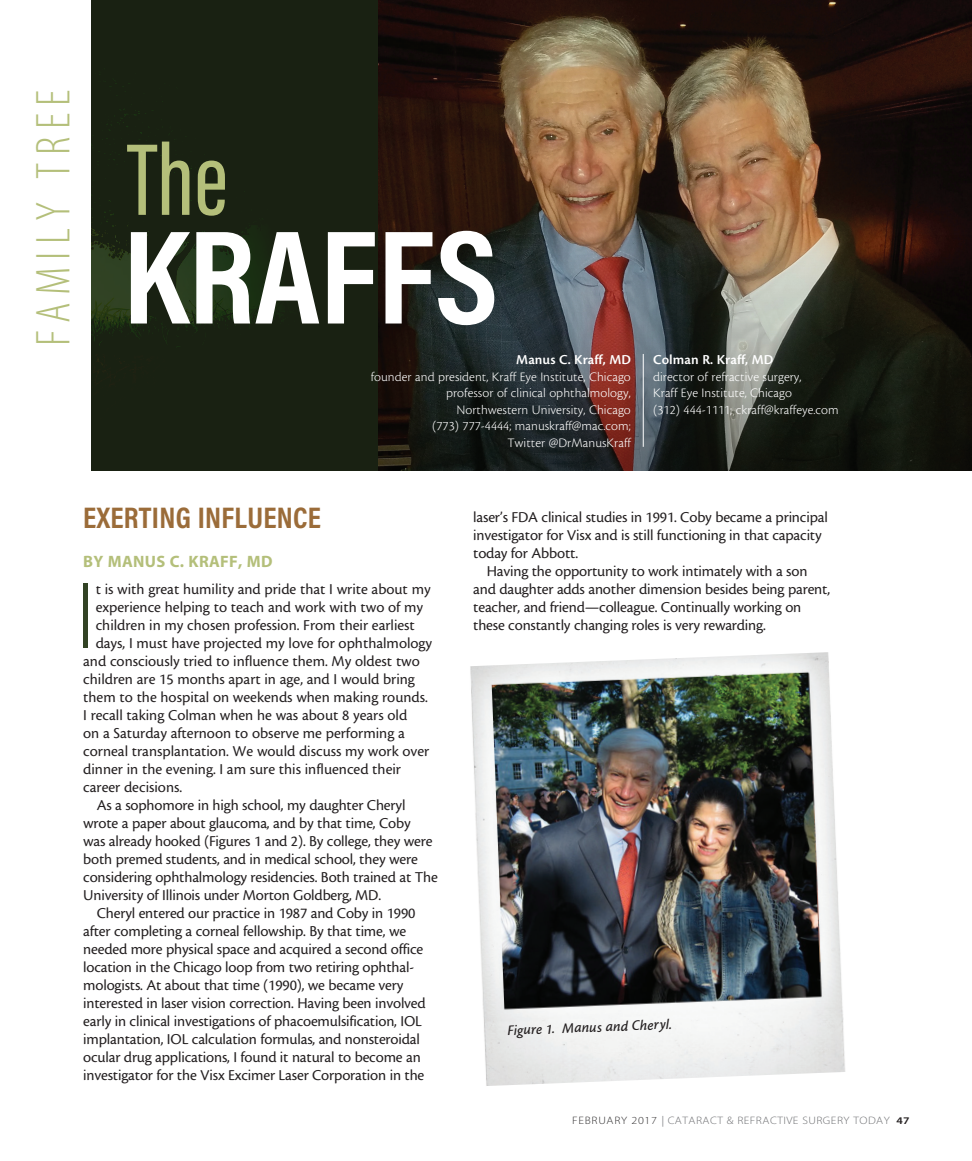
<style>
.page{position:relative;width:972px;height:1161px;background:#fff}
.page>*{position:absolute;margin:0;border:0;box-sizing:border-box;transform-origin:0 0}
.deck{font:700 135px "Acumin Pro Cond";color:#fff}
.t1{font:500 105px "Acumin Pro Extra Cond";color:#b4bf7a}
.Dropcap_first{font:95.85px "Myriad MM 215 600";color:#324324}
.t2{font:49.2px "Myriad MM 215 300";letter-spacing:.15em;color:#b4bf7a}
.deck-2{font:700 30px "Acumin Pro Cond";letter-spacing:.01em;color:#9b6c39}
.author{font:16.5px "Myriad MM 700 600";letter-spacing:.02em;color:#b4bf7a}
.body{font:15.75px/18px "Cronos MM 408 10";letter-spacing:-.01em;color:#231f20}
.Dropcap_first-2{font:15.75px "Cronos MM 408 10";color:#231f20}
.t3{font:15px "Cronos MM It 479 10";color:#231f20}
.bio_name{font:14.25px "Cronos MM 574 9";letter-spacing:.005em;color:#fff}
.bio_info{font:13.5px/16.5px "Cronos MM 250 9";letter-spacing:.005em;color:#fff;text-align:right}
.t4{font:10.8px "Myriad MM 215 600";letter-spacing:.04em;color:#6c6d70;scale:1.11 1}
.s1{color:#312f30}
.s2{font-family:"Myriad MM 400 600";color:#939598}
.s3{font-family:"Myriad MM 565 600";font-size:10.2px;color:#231f20}
</style>
<div class="page">
<svg style="left:92px;top:0;width:286px;height:470px;fill:#192112"></svg>
<img style="left:378px;top:0;width:594px;height:470px">
<hr style="left:643px;top:354px;width:1px;height:93px;background:#fff">
<img style="left:470px;top:652px;width:375px;height:434px">
<p class="t2" style="left:29px;top:346px;width:258px;rotate:-90deg">FAMILY TREE</p>
<p class="t1" style="left:127px;top:116px;width:102px">The</p>
<p class="deck" style="left:123px;top:188px;width:377px">KRAFFS</p>
<p class="bio_name" style="left:516px;top:352px;width:116px">Manus C. Kraff, MD</p>
<p class="bio_info" style="left:371px;top:369px;width:262px">founder and president, Kraff Eye Institute, Chicago</p>
<p class="bio_info" style="left:446px;top:385px;width:186px">professor of clinical ophthalmology,<br>Northwestern University, Chicago</p>
<p class="bio_info" style="left:432px;top:418px;width:200px">(773) 777-4444; manuskraff@mac.com;<br>Twitter @DrManusKraff</p>
<p class="bio_name" style="left:653px;top:352px;width:122px">Colman R. Kraff, MD</p>
<p class="bio_info" style="left:653px;top:369px;width:150px;text-align:left">director of refractive surgery,<br>Kraff Eye Institute, Chicago</p>
<p class="bio_info" style="left:653px;top:402px;width:187px">(312) 444-1111; ckraff@kraffeye.com</p>
<p class="deck-2" style="left:83px;top:498px;width:239px">EXERTING INFLUENCE</p>
<p class="author" style="left:83px;top:554px;width:191px">BY MANUS C. KRAFF, MD</p>
<p class="Dropcap_first" style="left:75px;top:570px;width:22px">I</p>
<p class="Dropcap_first-2" style="left:96px;top:581px;width:337px">t is with great humility and pride that I write about my</p>
<p class="Dropcap_first-2" style="left:96px;top:599px;width:329px">experience helping to teach and work with two of my</p>
<p class="Dropcap_first-2" style="left:96px;top:617px;width:321px">children in my chosen profession. From their earliest</p>
<p class="Dropcap_first-2" style="left:96px;top:635px;width:338px">days, I must have projected my love for ophthalmology</p>
<p class="Dropcap_first-2" style="left:83px;top:653px;width:338px">and consciously tried to influence them. My oldest two</p>
<p class="Dropcap_first-2" style="left:83px;top:671px;width:333px">children are 15 months apart in age, and I would bring</p>
<p class="Dropcap_first-2" style="left:83px;top:689px;width:346px">them to the hospital on weekends when making rounds.</p>
<p class="Dropcap_first-2" style="left:83px;top:707px;width:325px">I recall taking Colman when he was about 8 years old</p>
<p class="Dropcap_first-2" style="left:83px;top:725px;width:323px">on a Saturday afternoon to observe me performing a</p>
<p class="Dropcap_first-2" style="left:83px;top:743px;width:348px">corneal transplantation. We would discuss my work over</p>
<p class="Dropcap_first-2" style="left:83px;top:761px;width:319px">dinner in the evening. I am sure this influenced their</p>
<p class="Dropcap_first-2" style="left:83px;top:779px;width:101px">career decisions.</p>
<p class="body" style="left:83px;top:796px;width:356px;text-indent:14px">As a sophomore in high school, my daughter Cheryl wrote a paper about glaucoma, and by that time, Coby<br>was already hooked (Figures 1 and 2). By college, they were both premed students, and in medical school, they were considering ophthalmology residencies. Both trained at The University of Illinois under Morton Goldberg, MD.</p>
<p class="body" style="left:83px;top:904px;width:344px;text-indent:14px">Cheryl entered our practice in 1987 and Coby in 1990 after completing a corneal fellowship. By that time, we needed more physical space and acquired a second office location in the Chicago loop from two retiring ophthal&shy;mologists. At about that time (1990), we became very interested in laser vision correction. Having been involved early in clinical investigations of phacoemulsification, IOL implantation, IOL calculation formulas, and nonsteroidal ocular drug applications, I found it natural to become an investigator for the Visx Excimer Laser Corporation in the</p>
<p class="body" style="left:473px;top:508px;width:356px">laser’s FDA clinical studies in 1991. Coby became a principal investigator for Visx and is still functioning in that capacity today for Abbott.</p>
<p class="body" style="left:473px;top:562px;width:358px;text-indent:14px">Having the opportunity to work intimately with a son and daughter adds another dimension besides being parent, teacher, and friend—colleague. Continually working on these constantly changing roles is very rewarding.</p>
<p class="t3" style="left:507px;top:1022px;width:166px;rotate:-2deg">Figure 1. Manus and Cheryl.</p>
<p class="t4" style="left:572px;top:1115px;width:306px"><span class="s1">FEBRUARY 2017</span> <span class="s2">|</span> CATARACT &amp; REFRACTIVE SURGERY TODAY <span class="s3">47</span></p>
</div>
